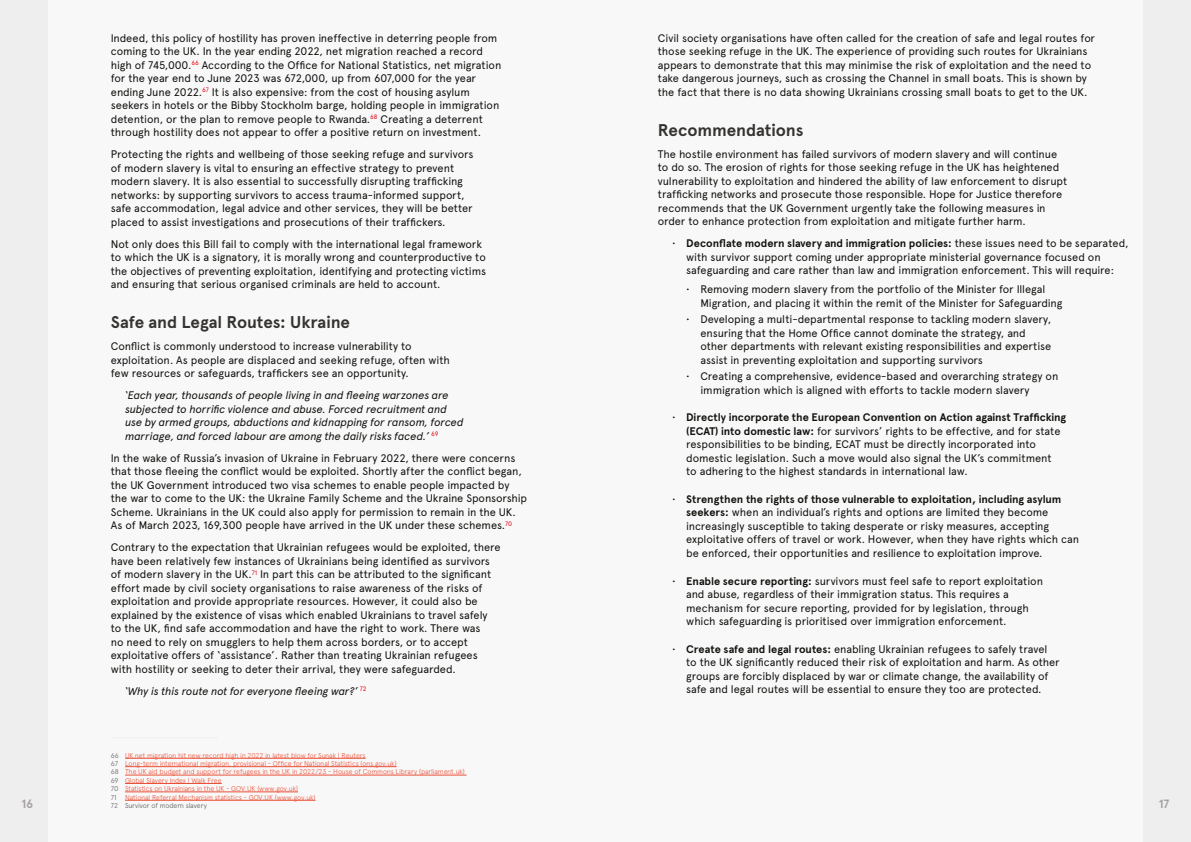
<style>
.page{position:relative;width:1191px;height:842px;background:#efeeee}
.page>*{position:absolute;margin:0;border:0;box-sizing:border-box;transform-origin:0 0}
.t1{font:700 17px "Apercu Pro";letter-spacing:-.005em;color:#343330}
.t2{font:700 12px "Apercu Pro";color:#a5a2a1}
.t3{font:11px/13.5px "Apercu Pro";letter-spacing:-.01em;color:#10120d}
.t4{font:italic 11px/13.5px "Apercu Pro";letter-spacing:-.015em;color:#10120d}
.t5{font:300 7px/8.4px "Apercu Pro";letter-spacing:-.015em;color:#e94f35}
.s1{font-weight:700}
.s2{color:#575756}
</style>
<div class="page">
<div style="left:48px;top:0;width:1094px;height:842px;background:#f9f8f9"></div>
<hr style="left:125px;top:758px;width:240px;height:1px;background:#e94f35">
<hr style="left:125px;top:766px;width:272px;height:1px;background:#e94f35">
<hr style="left:125px;top:775px;width:341px;height:1px;background:#e94f35">
<hr style="left:125px;top:783px;width:97px;height:1px;background:#e94f35">
<hr style="left:125px;top:792px;width:173px;height:1px;background:#e94f35">
<hr style="left:125px;top:800px;width:190px;height:1px;background:#e94f35">
<hr style="left:111px;top:737px;width:107px;height:1px;background:#efeeee">
<p class="t3" style="left:111px;top:30px;width:392px">Indeed, this policy of hostility has proven ineffective in deterring people from coming to the UK. In the year ending 2022, net migration reached a record high of 745,000.<sup>66</sup> According to the Office for National Statistics, net migration for the year end to June 2023 was 672,000, up from 607,000 for the year ending June 2022.<sup>67</sup> It is also expensive: from the cost of housing asylum seekers in hotels or the Bibby Stockholm barge, holding people in immigration detention, or the plan to remove people to Rwanda.<sup>68</sup> Creating a deterrent through hostility does not appear to offer a positive return on investment.</p>
<p class="t3" style="left:111px;top:147px;width:364px">Protecting the rights and wellbeing of those seeking refuge and survivors of modern slavery is vital to ensuring an effective strategy to prevent modern slavery. It is also essential to successfully disrupting trafficking networks: by supporting survivors to access trauma-informed support, safe accommodation, legal advice and other services, they will be better placed to assist investigations and prosecutions of their traffickers.</p>
<p class="t3" style="left:111px;top:236px;width:377px">Not only does this Bill fail to comply with the international legal framework to which the UK is a signatory, it is morally wrong and counterproductive to the objectives of preventing exploitation, identifying and protecting victims and ensuring that serious organised criminals are held to account.</p>
<h1 class="t1" style="left:111px;top:309px;width:241px">Safe and Legal Routes: Ukraine</h1>
<p class="t3" style="left:111px;top:339px;width:340px">Conflict is commonly understood to increase vulnerability to exploitation. As people are displaced and seeking refuge, often with few resources or safeguards, traffickers see an opportunity.</p>
<p class="t4" style="left:125px;top:388px;width:340px">‘Each year, thousands of people living in and fleeing warzones are subjected to horrific violence and abuse. Forced recruitment and use by armed groups, abductions and kidnapping for ransom, forced marriage, and forced labour are among the daily risks faced.’ <sup>69</sup></p>
<p class="t3" style="left:111px;top:450px;width:418px">In the wake of Russia’s invasion of Ukraine in February 2022, there were concerns that those fleeing the conflict would be exploited. Shortly after the conflict began, the UK Government introduced two visa schemes to enable people impacted by the war to come to the UK: the Ukraine Family Scheme and the Ukraine Sponsorship Scheme. Ukrainians in the UK could also apply for permission to remain in the UK.<br>As of March 2023, 169,300 people have arrived in the UK under these schemes.<sup>70</sup></p>
<p class="t3" style="left:111px;top:540px;width:391px">Contrary to the expectation that Ukrainian refugees would be exploited, there have been relatively few instances of Ukrainians being identified as survivors of modern slavery in the UK.<sup>71</sup> In part this can be attributed to the significant effort made by civil society organisations to raise awareness of the risks of exploitation and provide appropriate resources. However, it could also be explained by the existence of visas which enabled Ukrainians to travel safely to the UK, find safe accommodation and have the right to work. There was<br>no need to rely on smugglers to help them across borders, or to accept exploitative offers of ‘assistance’. Rather than treating Ukrainian refugees with hostility or seeking to deter their arrival, they were safeguarded.</p>
<p class="t4" style="left:125px;top:683px;width:243px">‘Why is this route not for everyone fleeing war?’ <sup>72</sup></p>
<p class="t3" style="left:658px;top:30px;width:439px">Civil society organisations have often called for the creation of safe and legal routes for those seeking refuge in the UK. The experience of providing such routes for Ukrainians appears to demonstrate that this may minimise the risk of exploitation and the need to take dangerous journeys, such as crossing the Channel in small boats. This is shown by the fact that there is no data showing Ukrainians crossing small boats to get to the UK.</p>
<h1 class="t1" style="left:658px;top:117px;width:147px">Recommendations</h1>
<p class="t3" style="left:658px;top:146px;width:411px">The hostile environment has failed survivors of modern slavery and will continue to do so. The erosion of rights for those seeking refuge in the UK has heightened vulnerability to exploitation and hindered the ability of law enforcement to disrupt trafficking networks and prosecute those responsible. Hope for Justice therefore recommends that the UK Government urgently take the following measures in order to enhance protection from exploitation and mitigate further harm.</p>
<p class="t3" style="left:686px;top:236px;width:444px;text-indent:-14px">• <span class="s1">Deconflate modern slavery and immigration policies:</span> these issues need to be separated, with survivor support coming under appropriate ministerial governance focused on safeguarding and care rather than law and immigration enforcement. This will require:</p>
<p class="t3" style="left:700px;top:282px;width:363px;text-indent:-14px">• Removing modern slavery from the portfolio of the Minister for Illegal<br>Migration, and placing it within the remit of the Minister for Safeguarding</p>
<p class="t3" style="left:700px;top:312px;width:352px;text-indent:-14px">• Developing a multi-departmental response to tackling modern slavery, ensuring that the Home Office cannot dominate the strategy, and other departments with relevant existing responsibilities and expertise assist in preventing exploitation and supporting survivors</p>
<p class="t3" style="left:700px;top:369px;width:359px;text-indent:-14px">• Creating a comprehensive, evidence-based and overarching strategy on immigration which is aligned with efforts to tackle modern slavery</p>
<p class="t3" style="left:686px;top:410px;width:381px;text-indent:-14px">• <span class="s1">Directly incorporate the European Convention on Action against Trafficking (ECAT) into domestic law:</span> for survivors’ rights to be effective, and for state responsibilities to be binding, ECAT must be directly incorporated into domestic legislation. Such a move would also signal the UK’s commitment<br>to adhering to the highest standards in international law.</p>
<p class="t3" style="left:686px;top:491px;width:394px;text-indent:-14px">• <span class="s1">Strengthen the rights of those vulnerable to exploitation, including asylum seekers:</span> when an individual’s rights and options are limited they become increasingly susceptible to taking desperate or risky measures, accepting exploitative offers of travel or work. However, when they have rights which can be enforced, their opportunities and resilience to exploitation improve.</p>
<p class="t3" style="left:686px;top:573px;width:358px;text-indent:-14px">• <span class="s1">Enable secure reporting:</span> survivors must feel safe to report exploitation and abuse, regardless of their immigration status. This requires a mechanism for secure reporting, provided for by legislation, through which safeguarding is prioritised over immigration enforcement.</p>
<p class="t3" style="left:686px;top:641px;width:375px;text-indent:-14px">• <span class="s1">Create safe and legal routes:</span> enabling Ukrainian refugees to safely travel to the UK significantly reduced their risk of exploitation and harm. As other groups are forcibly displaced by war or climate change, the availability of safe and legal routes will be essential to ensure they too are protected.</p>
<p class="t5" style="left:111px;top:750px;width:355px"><span class="s2">66</span> UK net migration hit new record high in 2022 in latest blow for Sunak | Reuters<br><span class="s2">67</span> Long-term international migration, provisional - Office for National Statistics (ons.gov.uk)<br><span class="s2">68</span> The UK aid budget and support for refugees in the UK in 2022/23 - House of Commons Library (parliament.uk)<br><span class="s2">69</span> Global Slavery Index | Walk Free<br><span class="s2">70</span> Statistics on Ukrainians in the UK - GOV.UK (www.gov.uk)<br><span class="s2">71</span> National Referral Mechanism statistics - GOV.UK (www.gov.uk)<br><span class="s2">72 Survivor of modern slavery</span></p>
<p class="t2" style="left:21px;top:795px;width:13px">16</p>
<p class="t2" style="left:1158px;top:795px;width:12px">17</p>
</div>
